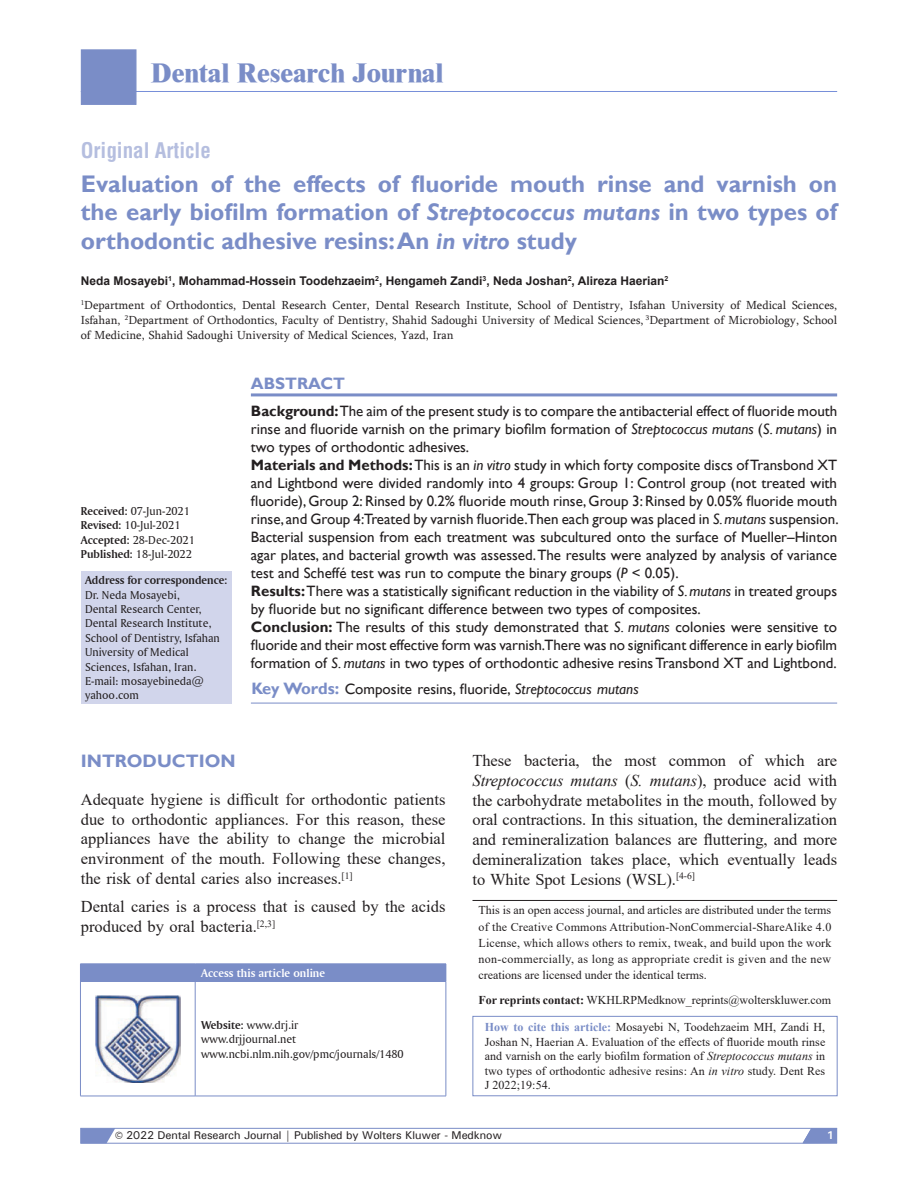
<style>
.page{position:relative;width:918px;height:1188px;background:#fff}
.page>*{position:absolute;margin:0;border:0;box-sizing:border-box;transform-origin:0 0}
.t1{font:800 27px "Times New Roman";color:#7a8dc7}
.AT{font:700 24px/28.8px "Gill Sans";color:#7a8dc7;text-align:justify}
.AH{font:700 condensed 21px "Helvetica";color:#b5bedf}
.t2{font:700 18px "Gill Sans";color:#7a8dc7}
.TX{font:16.5px/19.8px "Times New Roman";color:#231f20;text-align:justify}
.ABSH{font:700 16.5px "Gill Sans";color:#7a8dc7}
.ABS{font:15px/18px "Gill Sans";color:#231f20;text-align:justify}
.KWD{font:15px "Gill Sans";color:#231f20}
.C{font:12px/16.2px "Times New Roman";color:#231f20;text-align:justify}
.AFF{font:12px/15px "Sylfaen";color:#231f20;text-align:justify}
.HTC{font:12px/14.4px "Times New Roman";letter-spacing:.005em;color:#231f20;text-align:justify}
.ADD{font:12px/14.4px "Amerigo BT Roman A";color:#231f20}
.AU{font:700 12px "Arial";color:#231f20}
.HIS{font:12px "Amerigo BT Roman A";color:#231f20}
.Web{font:12px "Amerigo BT Roman A";color:#231f20}
.AAO{font:12px "Amerigo BT Bold A";color:#fff}
.t3{font:500 11.25px "Univers";letter-spacing:-.01em;color:#231f20}
.t4{font:700 11.25px "Univers";color:#fff}
.s1{font-style:italic}
.s2{font-weight:700}
.s3{font-weight:700;font-size:16.5px;color:#7a8dc7}
.s4{font-family:"Amerigo BT Bold A"}
.s5{font-weight:700;color:#7a8dc7}
.s6{font-size:15px}
</style>
<div class="page">
<hr style="left:81px;top:91px;width:756px;height:1px;background:#778fd9">
<div style="left:81px;top:49px;width:56px;height:56px;background:#7a8dc7;border:1px solid #7a8dc7"></div>
<svg style="left:80px;top:1128px;width:757px;height:16px"></svg>
<hr style="left:251px;top:393px;width:586px;height:3px;background:#7a8dc7">
<hr style="left:251px;top:703px;width:586px;height:1px;background:#7a8dc7">
<div style="left:81px;top:571px;width:151px;height:133px;background:#d1d5eb"></div>
<div style="left:80px;top:964px;width:366px;height:17px;background:#7a8dc7"></div>
<svg style="left:446px;top:964px;width:1px;height:17px"></svg>
<hr style="left:80px;top:982px;width:1px;height:114px;background:#7a8dc7">
<hr style="left:80px;top:981px;width:115px;height:1px;background:#7a8dc7">
<hr style="left:80px;top:1096px;width:115px;height:1px;background:#7a8dc7">
<hr style="left:195px;top:982px;width:1px;height:114px;background:#7a8dc7">
<hr style="left:195px;top:981px;width:251px;height:1px;background:#7a8dc7">
<hr style="left:446px;top:982px;width:1px;height:114px;background:#7a8dc7">
<hr style="left:195px;top:1096px;width:251px;height:1px;background:#7a8dc7">
<img style="left:96px;top:995px;width:84px;height:87px">
<div style="left:472px;top:1016px;width:366px;height:80px;border:1px solid #7a8dc7"></div>
<hr style="left:473px;top:900px;width:364px;height:1px;background:#231f20">
<h1 class="t1" style="left:151px;top:57px;width:294px">Dental Research Journal</h1>
<p class="AH" style="left:81px;top:136px;width:132px">Original Article</p>
<p class="AT" style="left:81px;top:170px;width:758px">Evaluation of the effects of fluoride mouth rinse and varnish on the early biofilm formation of <span class="s1">Streptococcus mutans</span> in two types of orthodontic adhesive resins: An <span class="s1">in vitro</span> study</p>
<p class="AU" style="left:81px;top:273px;width:589px">Neda Mosayebi<sup>1</sup>, Mohammad-Hossein Toodehzaeim<sup>2</sup>, Hengameh Zandi<sup>3</sup>, Neda Joshan<sup>2</sup>, Alireza Haerian<sup>2</sup></p>
<p class="AFF" style="left:81px;top:297px;width:758px"><sup>1</sup>Department of Orthodontics, Dental Research Center, Dental Research Institute, School of Dentistry, Isfahan University of Medical Sciences, Isfahan, <sup>2</sup>Department of Orthodontics, Faculty of Dentistry, Shahid Sadoughi University of Medical Sciences, <sup>3</sup>Department of Microbiology, School of Medicine, Shahid Sadoughi University of Medical Sciences, Yazd, Iran</p>
<p class="ABSH" style="left:251px;top:374px;width:96px">ABSTRACT</p>
<p class="ABS" style="left:251px;top:402px;width:588px"><span class="s2">Background:</span> The aim of the present study is to compare the antibacterial effect of fluoride mouth rinse and fluoride varnish on the primary biofilm formation of <span class="s1">Streptococcus mutans</span> (<span class="s1">S. mutans</span>) in two types of orthodontic adhesives.</p>
<p class="ABS" style="left:251px;top:456px;width:589px"><span class="s2">Materials and Methods:</span> This is an <span class="s1">in vitro</span> study in which forty composite discs of Transbond XT and Lightbond were divided randomly into 4 groups: Group 1: Control group (not treated with fluoride), Group 2: Rinsed by 0.2% fluoride mouth rinse, Group 3: Rinsed by 0.05% fluoride mouth rinse, and Group 4:Treated by varnish fluoride.Then each group was placed in <span class="s1">S.mutans</span> suspension.<br>Bacterial suspension from each treatment was subcultured onto the surface of Mueller–Hinton agar plates, and bacterial growth was assessed. The results were analyzed by analysis of variance test and Scheffé test was run to compute the binary groups (<span class="s1">P</span> &lt; 0.05).</p>
<p class="ABS" style="left:251px;top:582px;width:588px"><span class="s2">Results:</span> There was a statistically significant reduction in the viability of <span class="s1">S.mutans</span> in treated groups by fluoride but no significant difference between two types of composites.</p>
<p class="ABS" style="left:251px;top:618px;width:588px"><span class="s2">Conclusion:</span> The results of this study demonstrated that <span class="s1">S. mutans</span> colonies were sensitive to fluoride and their most effective form was varnish.There was no significant difference in early biofilm formation of <span class="s1">S. mutans</span> in two types of orthodontic adhesive resins Transbond XT and Lightbond.</p>
<p class="KWD" style="left:251px;top:680px;width:389px"><span class="s3">Key Words:</span> Composite resins, fluoride, <span class="s1">Streptococcus mutans</span></p>
<p class="HIS" style="left:81px;top:504px;width:111px"><span class="s4">Received:</span> 07-Jun-2021</p>
<p class="HIS" style="left:81px;top:518px;width:101px"><span class="s4">Revised:</span> 10-Jul-2021</p>
<p class="HIS" style="left:81px;top:532px;width:116px"><span class="s4">Accepted:</span> 28-Dec-2021</p>
<p class="HIS" style="left:81px;top:547px;width:113px"><span class="s4">Published:</span> 18-Jul-2022</p>
<p class="ADD" style="left:85px;top:573px;width:144px"><span class="s4">Address for correspondence:<br></span>Dr. Neda Mosayebi,<br>Dental Research Center,<br>Dental Research Institute,<br>School of Dentistry, Isfahan<br>University of Medical<br>Sciences, Isfahan, Iran.<br>E‑mail: mosayebineda@ yahoo.com</p>
<h1 class="t2" style="left:81px;top:750px;width:156px">INTRODUCTION</h1>
<p class="TX" style="left:81px;top:789px;width:366px">Adequate hygiene is difficult for orthodontic patients due to orthodontic appliances. For this reason, these appliances have the ability to change the microbial environment of the mouth. Following these changes, the risk of dental caries also increases.<sup>[1]</sup></p>
<p class="TX" style="left:81px;top:896px;width:366px">Dental caries is a process that is caused by the acids produced by oral bacteria.<sup>[2,3]</sup></p>
<p class="AAO" style="left:201px;top:966px;width:125px">Access this article online</p>
<p class="Web" style="left:201px;top:1018px;width:99px"><span class="s4">Website:</span> www.drj.ir</p>
<p class="Web" style="left:201px;top:1032px;width:97px">www.drjjournal.net</p>
<p class="Web" style="left:201px;top:1046px;width:204px">www.ncbi.nlm.nih.gov/pmc/journals/1480</p>
<p class="TX" style="left:472px;top:750px;width:366px">These bacteria, the most common of which are <span class="s1">Streptococcus mutans</span> (<span class="s1">S. mutans</span>), produce acid with the carbohydrate metabolites in the mouth, followed by oral contractions. In this situation, the demineralization and remineralization balances are fluttering, and more demineralization takes place, which eventually leads to White Spot Lesions (WSL).<sup>[4‑6]</sup></p>
<p class="C" style="left:479px;top:902px;width:354px">This is an open access journal, and articles are distributed under the terms of the Creative Commons Attribution‑NonCommercial‑ShareAlike 4.0<br>License, which allows others to remix, tweak, and build upon the work non‑commercially, as long as appropriate credit is given and the new creations are licensed under the identical terms.</p>
<p class="C" style="left:479px;top:992px;width:354px"><span class="s2">For reprints contact:</span> WKHLRPMedknow_reprints@wolterskluwer.com</p>
<p class="HTC" style="left:485px;top:1020px;width:342px"><span class="s5">How to cite this article:</span> Mosayebi N, Toodehzaeim MH, Zandi H, Joshan N, Haerian A. Evaluation of the effects of fluoride mouth rinse and varnish on the early biofilm formation of <span class="s1">Streptococcus mutans</span> in two types of orthodontic adhesive resins: An <span class="s1">in vitro</span> study. Dent Res J 2022;19:54.</p>
<p class="t3" style="left:115px;top:1128px;width:388px"><span class="s6">©</span> 2022 Dental Research Journal | Published by Wolters Kluwer - Medknow</p>
<p class="t4" style="left:827px;top:1128px;width:9px">1</p>
</div>
